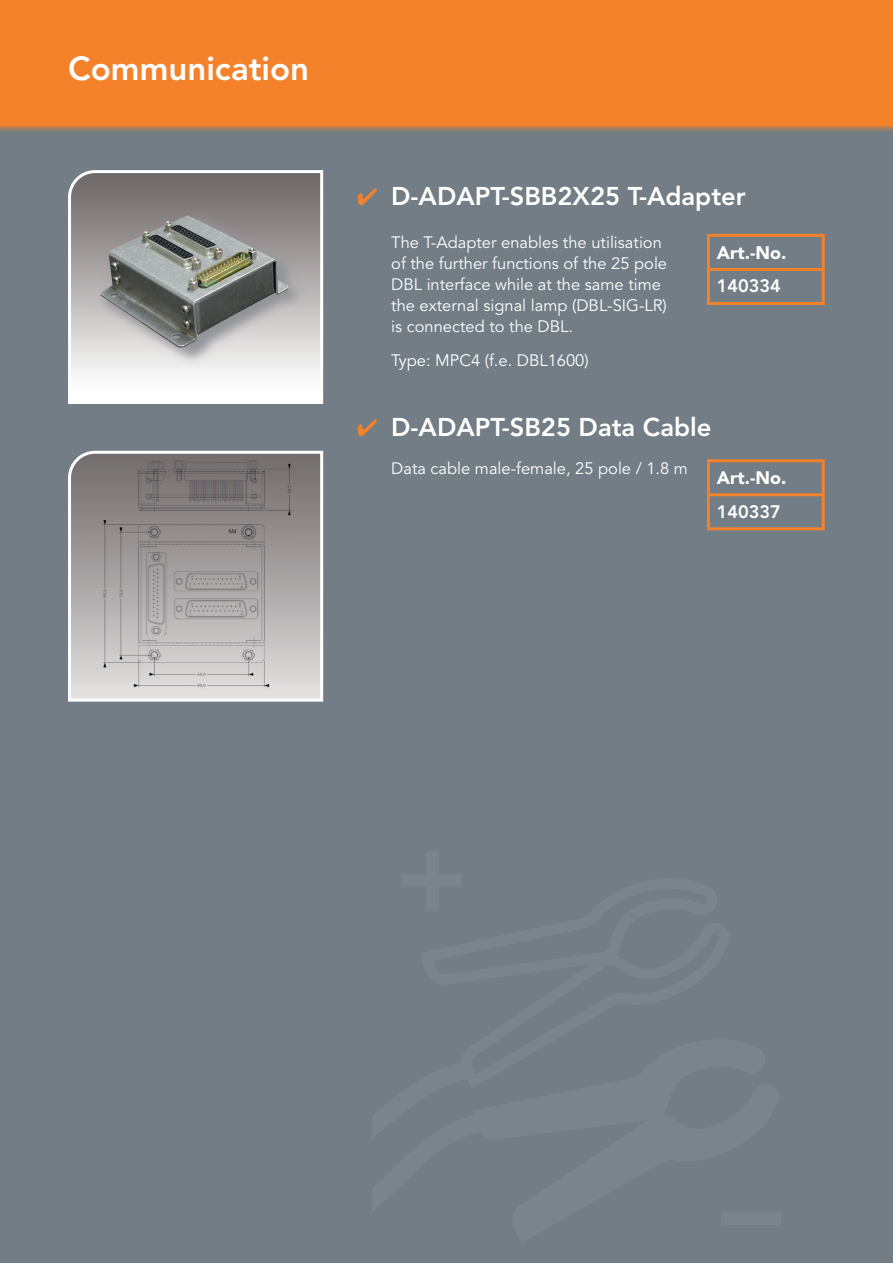
<style>
.page{position:relative;width:893px;height:1263px;background:#727d85}
.page>*{position:absolute;margin:0;border:0;box-sizing:border-box;transform-origin:0 0}
.Vorabtext{font:800 33px "Avenir LT Std";color:#fff}
.t1{font:800 25.5px "Avenir LT Std";color:#fff}
.t2{font:900 18px "Avenir LT Std";color:#fff}
.t3{font:800 18px "Avenir LT Std";color:#fff}
.Grundschrift{font:16.5px/21px "Avenir LT Std";color:#fff}
.s1{color:#f4822b}
</style>
<div class="page">
<div style="left:721px;top:1212px;width:60px;height:13px;background:#7a848c"></div>
<div style="left:426px;top:851px;width:13px;height:59px;background:#7a848c"></div>
<div style="left:403px;top:874px;width:59px;height:13px;background:#7a848c"></div>
<div style="left:0;top:0;width:893px;height:134px;background:#f4822b"></div>
<svg style="left:68px;top:170px;width:256px;height:234px;background:#abaaa9"></svg>
<svg style="left:68px;top:450px;width:256px;height:252px;background:#aba7a8"></svg>
<hr style="left:707px;top:234px;width:118px;height:3px;background:#f4822b">
<hr style="left:707px;top:237px;width:3px;height:31px;background:#f4822b">
<hr style="left:822px;top:237px;width:3px;height:31px;background:#f4822b">
<hr style="left:707px;top:268px;width:118px;height:3px;background:#f4822b">
<hr style="left:707px;top:271px;width:3px;height:31px;background:#f4822b">
<hr style="left:822px;top:271px;width:3px;height:31px;background:#f4822b">
<hr style="left:707px;top:302px;width:118px;height:3px;background:#f4822b">
<hr style="left:707px;top:459px;width:118px;height:3px;background:#f4822b">
<hr style="left:707px;top:462px;width:3px;height:31px;background:#f4822b">
<hr style="left:822px;top:462px;width:3px;height:31px;background:#f4822b">
<hr style="left:707px;top:493px;width:118px;height:3px;background:#f4822b">
<hr style="left:707px;top:496px;width:3px;height:31px;background:#f4822b">
<hr style="left:822px;top:496px;width:3px;height:31px;background:#f4822b">
<hr style="left:707px;top:527px;width:118px;height:3px;background:#f4822b">
<p class="Vorabtext" style="left:68px;top:49px;width:243px">Communication</p>
<p class="t1" style="left:357px;top:181px;width:390px"><span class="s1">✔</span> D-ADAPT-SBB2X25 T-Adapter</p>
<p class="Grundschrift" style="left:391px;top:232px;width:277px">The T-Adapter enables the utilisation of the further functions of the 25 pole DBL interface while at the same time the external signal lamp (DBL-SIG-LR) is connected to the DBL.</p>
<p class="Grundschrift" style="left:391px;top:350px;width:199px">Type: MPC4 (f.e. DBL1600)</p>
<p class="t2" style="left:717px;top:241px;width:71px">Art.-No.</p>
<p class="t3" style="left:717px;top:275px;width:65px">140334</p>
<p class="t1" style="left:357px;top:412px;width:356px"><span class="s1">✔</span> D-ADAPT-SB25 Data Cable</p>
<p class="Grundschrift" style="left:391px;top:459px;width:298px">Data cable male-female, 25 pole / 1.8 m</p>
<p class="t2" style="left:717px;top:467px;width:71px">Art.-No.</p>
<p class="t3" style="left:717px;top:501px;width:65px">140337</p>
</div>
